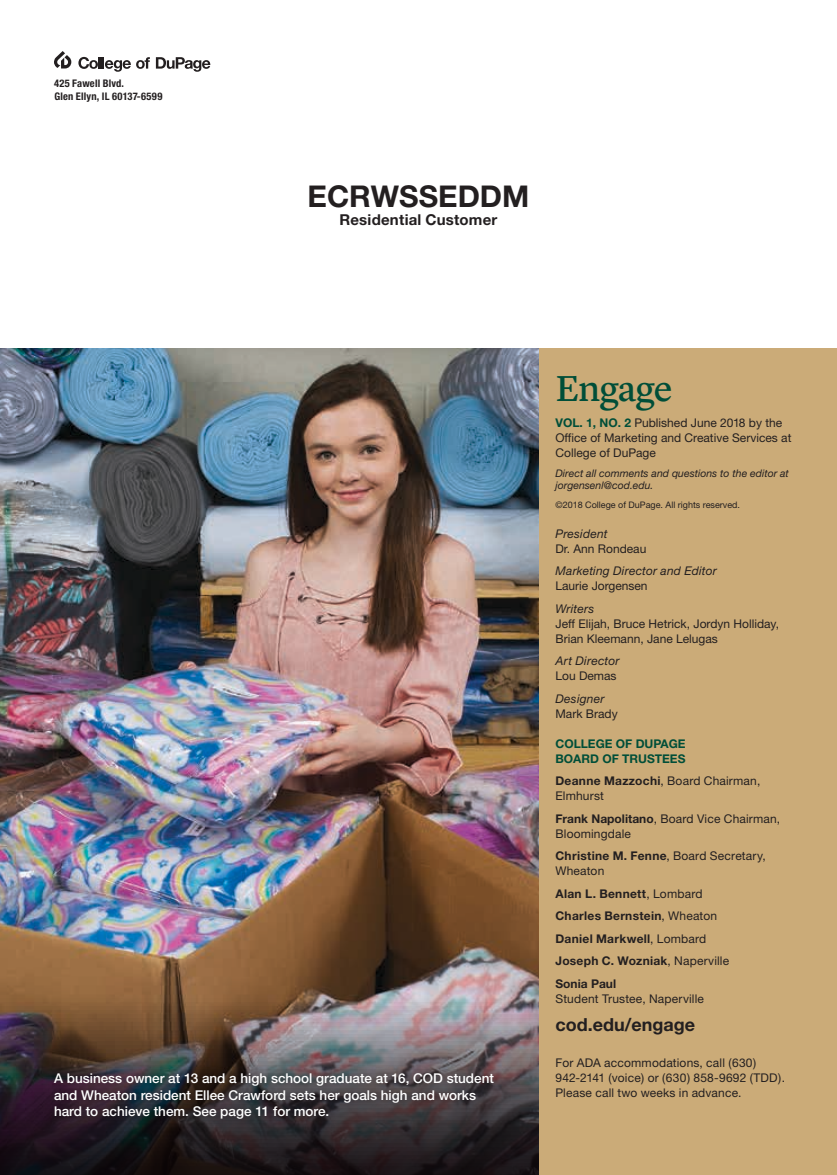
<style>
.page{position:relative;width:837px;height:1175px;background:#fff}
.page>*{position:absolute;margin:0;border:0;box-sizing:border-box;transform-origin:0 0}
.Volume_body{font:37.5px "Lyon Text Regular No.2";letter-spacing:-.03em;color:#004e38}
.t1{font:700 30px "Helvetica Neue";color:#231f20}
.t2{font:700 18px "Helvetica Neue";color:#231f20}
.t3{font:700 15px "Helvetica Neue";letter-spacing:.015em;color:#231f20}
.t4{font:500 13.5px/16.5px "Helvetica Neue";color:#fff}
.Volume_BOT_info{font:12px/15px "Helvetica Neue";letter-spacing:.015em;color:#231f20}
.Volume_staff_names_h{font:12px/15px "Helvetica Neue";color:#231f20}
.Volume_BOT_info-2{font:700 12px "Helvetica Neue";letter-spacing:.025em;color:#231f20}
.Volume_body-2{font:12px/15px "Helvetica Neue";color:#231f20}
.Volume_staff_titles{font:italic 12px "Helvetica Neue";letter-spacing:.02em;color:#231f20}
.Volume_BOT_heading{font:700 12px/15px "Helvetica Neue";color:#004e38}
.Volume_BOT_names_hel{font:700 12px "Helvetica Neue";color:#231f20}
.Volume_comments{font:italic 10.5px/12.6px "Helvetica Neue";color:#231f20}
.t5{font:700 condensed 10.5px "Helvetica Neue";letter-spacing:.02em;color:#231f20}
.Volume_copyright{font:9px "Helvetica Neue";color:#231f20}
.s1{font-weight:700;color:#004e38}
.s2{font-weight:700}
.s3{font-weight:400}
</style>
<div class="page">
<div style="left:536px;top:348px;width:301px;height:826px;background:#cbab78"></div>
<img style="left:0;top:348px;width:539px;height:826px">
<div style="left:44px;top:1063px;width:460px;height:65px;background:#090305;opacity:.75"></div>
<svg style="left:54px;top:51px;width:17px;height:17px"></svg>
<svg style="left:156px;top:57px;width:54px;height:15px"></svg>
<svg style="left:78px;top:57px;width:72px;height:15px"></svg>
<p class="t5" style="left:54px;top:77px;width:72px">425 Fawell Blvd.</p>
<p class="t5" style="left:54px;top:90px;width:110px">Glen Ellyn, IL 60137-6599</p>
<p class="t1" style="left:308px;top:177px;width:223px">ECRWSSEDDM</p>
<p class="t3" style="left:340px;top:210px;width:159px">Residential Customer</p>
<p class="t4" style="left:54px;top:1070px;width:441px">A business owner at 13 and a high school graduate at 16, COD student and Wheaton resident Ellee Crawford sets her goals high and works hard to achieve them. See page 11 for more.</p>
<p class="Volume_body" style="left:556px;top:360px;width:119px">Engage</p>
<p class="Volume_body-2" style="left:556px;top:414px;width:238px"><span class="s1">VOL. 1, NO. 2</span> Published June 2018 by the<br>Office of Marketing and Creative Services at<br>College of DuPage</p>
<p class="Volume_comments" style="left:556px;top:466px;width:235px">Direct all comments and questions to the editor at jorgensenl@cod.edu.</p>
<p class="Volume_copyright" style="left:556px;top:499px;width:186px">©2018 College of DuPage. All rights reserved.</p>
<p class="Volume_staff_titles" style="left:556px;top:526px;width:54px">President</p>
<p class="Volume_staff_names_h" style="left:556px;top:540px;width:92px">Dr. Ann Rondeau</p>
<p class="Volume_staff_titles" style="left:556px;top:563px;width:163px">Marketing Director and Editor</p>
<p class="Volume_staff_names_h" style="left:556px;top:578px;width:94px">Laurie Jorgensen</p>
<p class="Volume_staff_titles" style="left:556px;top:601px;width:40px">Writers</p>
<p class="Volume_staff_names_h" style="left:556px;top:615px;width:225px">Jeff Elijah, Bruce Hetrick, Jordyn Holliday,<br>Brian Kleemann, Jane Lelugas</p>
<p class="Volume_staff_titles" style="left:556px;top:653px;width:66px">Art Director</p>
<p class="Volume_staff_names_h" style="left:556px;top:668px;width:63px">Lou Demas</p>
<p class="Volume_staff_titles" style="left:556px;top:691px;width:51px">Designer</p>
<p class="Volume_staff_names_h" style="left:556px;top:705px;width:64px">Mark Brady</p>
<p class="Volume_BOT_heading" style="left:556px;top:735px;width:132px">COLLEGE OF DUPAGE<br>BOARD OF TRUSTEES</p>
<p class="Volume_BOT_info" style="left:556px;top:773px;width:206px"><span class="s2">Deanne Mazzochi</span>, Board Chairman,<br>Elmhurst</p>
<p class="Volume_BOT_info" style="left:556px;top:810px;width:226px"><span class="s2">Frank Napolitano</span>, Board Vice Chairman,<br>Bloomingdale</p>
<p class="Volume_BOT_info" style="left:556px;top:848px;width:212px"><span class="s2">Christine M. Fenne</span>, Board Secretary,<br>Wheaton</p>
<p class="Volume_BOT_info-2" style="left:556px;top:886px;width:149px">Alan L. Bennett<span class="s3">, Lombard</span></p>
<p class="Volume_BOT_info-2" style="left:556px;top:908px;width:163px">Charles Bernstein<span class="s3">, Wheaton</span></p>
<p class="Volume_BOT_info-2" style="left:556px;top:931px;width:152px">Daniel Markwell<span class="s3">, Lombard</span></p>
<p class="Volume_BOT_info-2" style="left:556px;top:953px;width:175px">Joseph C. Wozniak<span class="s3">, Naperville</span></p>
<p class="Volume_BOT_names_hel" style="left:556px;top:976px;width:62px">Sonia Paul</p>
<p class="Volume_BOT_info" style="left:556px;top:990px;width:150px">Student Trustee, Naperville</p>
<p class="t2" style="left:556px;top:1013px;width:141px">cod.edu/engage</p>
<p class="Volume_BOT_info" style="left:556px;top:1055px;width:231px">For ADA accommodations, call (630)<br>942-2141 (voice) or (630) 858-9692 (TDD).<br>Please call two weeks in advance.</p>
</div>
